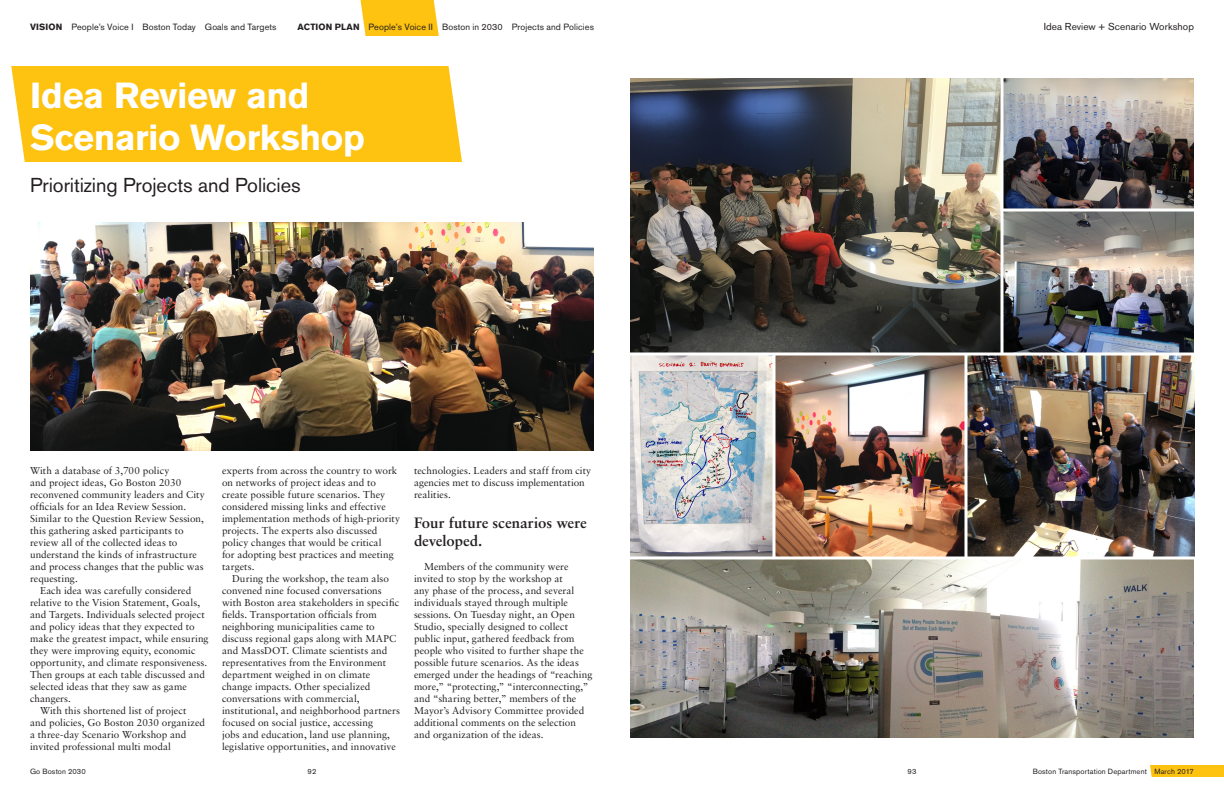
<style>
.page{position:relative;width:1224px;height:792px;background:#fff}
.page>*{position:absolute;margin:0;border:0;box-sizing:border-box;transform-origin:0 0}
.Akzidenz_36_42{font:700 36px/42px "Akzidenz Grotesk BE";letter-spacing:-.01em;color:#fff}
.Akzidenz_20_24{font:20px "Akzidenz Grotesk BE";letter-spacing:-.005em;color:#231f20}
.Sabon_15_18{font:700 15px/18px "Sabon";color:#231f20}
.Sabon_10_12{font:10px/12px "Sabon";letter-spacing:.005em;color:#231f20}
.Akzidenz_10_12{font:10px "Akzidenz Grotesk BE";letter-spacing:.01em;color:#231f20}
.t1{font:9px "Akzidenz Grotesk BE";letter-spacing:.01em;color:#231f20}
.t2{font:7.5px "Akzidenz Grotesk BE";letter-spacing:.02em;color:#231f20}
.s1{font-weight:700}
</style>
<div class="page">
<img style="left:630px;top:78px;width:564px;height:660px">
<svg style="left:11px;top:66px;width:19px;height:96px"></svg>
<svg style="left:443px;top:66px;width:19px;height:96px"></svg>
<img style="left:30px;top:222px;width:564px;height:228px">
<svg style="left:630px;top:556px;width:565px;height:4px"></svg>
<svg style="left:630px;top:352px;width:564px;height:4px"></svg>
<svg style="left:1004px;top:208px;width:190px;height:4px"></svg>
<svg style="left:1000px;top:78px;width:4px;height:276px"></svg>
<svg style="left:772px;top:354px;width:4px;height:204px"></svg>
<svg style="left:964px;top:354px;width:4px;height:204px"></svg>
<div style="left:30px;top:66px;width:413px;height:96px;background:#fec210"></div>
<svg style="left:360px;top:0;width:79px;height:36px"></svg>
<svg style="left:1150px;top:765px;width:74px;height:12px"></svg>
<p class="t1" style="left:30px;top:22px;width:248px"><span class="s1">VISION</span> People’s Voice I Boston Today Goals and Targets</p>
<p class="t1" style="left:298px;top:22px;width:298px"><span class="s1">ACTION PLAN</span> People’s Voice II Boston in 2030 Projects and Policies</p>
<p class="Akzidenz_36_42" style="left:30px;top:75px;width:336px">Idea Review and<br>Scenario Workshop</p>
<p class="Akzidenz_20_24" style="left:30px;top:173px;width:272px">Prioritizing Projects and Policies</p>
<p class="Sabon_10_12" style="left:30px;top:464px;width:176px">With a database of 3,700 policy<br>and project ideas, Go Boston 2030 reconvened community leaders and City officials for an Idea Review Session.<br>Similar to the Question Review Session, this gathering asked participants to review all of the collected ideas to understand the kinds of infrastructure and process changes that the public was requesting.</p>
<p class="Sabon_10_12" style="left:30px;top:584px;width:180px;text-indent:10px">Each idea was carefully considered relative to the Vision Statement, Goals, and Targets. Individuals selected project and policy ideas that they expected to make the greatest impact, while ensuring they were improving equity, economic opportunity, and climate responsiveness.<br>Then groups at each table discussed and selected ideas that they saw as game changers.</p>
<p class="Sabon_10_12" style="left:30px;top:704px;width:177px;text-indent:10px">With this shortened list of project and policies, Go Boston 2030 organized a three-day Scenario Workshop and invited professional multi modal</p>
<p class="Sabon_10_12" style="left:222px;top:464px;width:180px">experts from across the country to work on networks of project ideas and to create possible future scenarios. They considered missing links and effective implementation methods of high-priority projects. The experts also discussed policy changes that would be critical<br>for adopting best practices and meeting targets.</p>
<p class="Sabon_10_12" style="left:222px;top:572px;width:179px;text-indent:10px">During the workshop, the team also convened nine focused conversations with Boston area stakeholders in specific fields. Transportation officials from neighboring municipalities came to discuss regional gaps along with MAPC and MassDOT. Climate scientists and representatives from the Environment department weighed in on climate change impacts. Other specialized conversations with commercial, institutional, and neighborhood partners focused on social justice, accessing<br>jobs and education, land use planning, legislative opportunities, and innovative</p>
<p class="Sabon_10_12" style="left:414px;top:464px;width:179px">technologies. Leaders and staff from city agencies met to discuss implementation realities.</p>
<p class="Sabon_15_18" style="left:414px;top:513px;width:174px">Four future scenarios were developed.</p>
<p class="Sabon_10_12" style="left:414px;top:560px;width:180px;text-indent:10px">Members of the community were invited to stop by the workshop at<br>any phase of the process, and several individuals stayed through multiple sessions. On Tuesday night, an Open Studio, specially designed to collect public input, gathered feedback from people who visited to further shape the possible future scenarios. As the ideas emerged under the headings of “reaching more,” “protecting,” “interconnecting,” and “sharing better,” members of the Mayor’s Advisory Committee provided additional comments on the selection and organization of the ideas.</p>
<p class="t2" style="left:30px;top:767px;width:57px">Go Boston 2030</p>
<p class="t2" style="left:308px;top:767px;width:10px">92</p>
<p class="t2" style="left:908px;top:767px;width:10px">93</p>
<p class="Akzidenz_10_12" style="left:1044px;top:21px;width:152px">Idea Review + Scenario Workshop</p>
<p class="t2" style="left:1033px;top:767px;width:163px">Boston Transportation Department March 2017</p>
</div>
